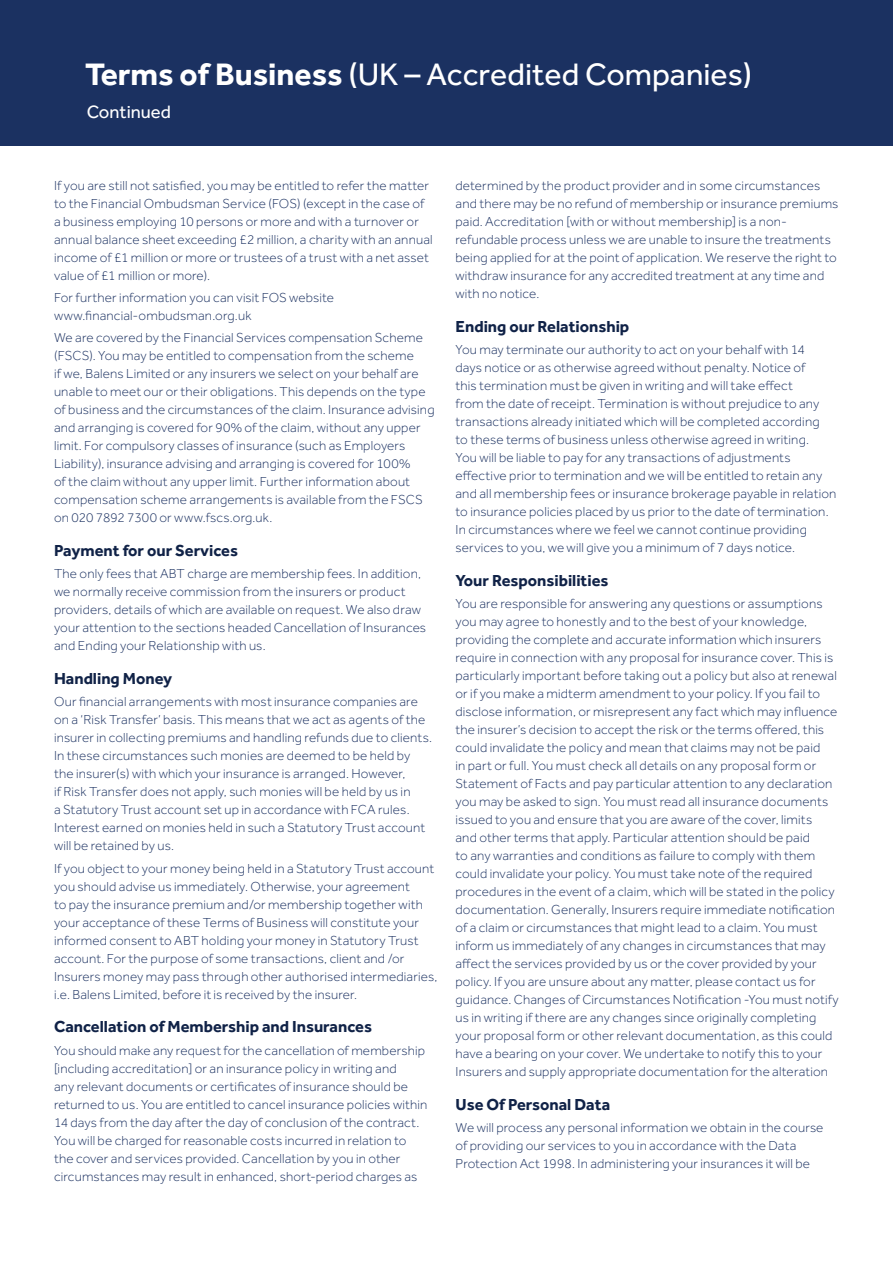
<style>
.page{position:relative;width:893px;height:1263px;background:#fff}
.page>*{position:absolute;margin:0;border:0;box-sizing:border-box;transform-origin:0 0}
.t1{font:32.1px "Effra";color:#fff}
.t2{font:18.45px "Effra";color:#fff}
.t3{font:700 16.5px "Effra";color:#102247}
.t4{font:300 13.5px/18px "Effra";letter-spacing:.015em;color:#1b3161}
.s1{font-weight:700}
</style>
<div class="page">
<div style="left:0;top:0;width:893px;height:145px;background:#1b3161"></div>
<h1 class="t1" style="left:85px;top:56px;width:669px"><span class="s1">Terms of Business</span> (UK – Accredited Companies)</h1>
<h2 class="t2" style="left:87px;top:101px;width:86px">Continued</h2>
<p class="t4" style="left:54px;top:176px;width:380px">If you are still not satisfied, you may be entitled to refer the matter to the Financial Ombudsman Service (FOS) (except in the case of a business employing 10 persons or more and with a turnover or annual balance sheet exceeding £2 million, a charity with an annual income of £1 million or more or trustees of a trust with a net asset value of £1 million or more).</p>
<p class="t4" style="left:54px;top:288px;width:282px">For further information you can visit FOS website www.financial-ombudsman.org.uk</p>
<p class="t4" style="left:54px;top:329px;width:382px">We are covered by the Financial Services compensation Scheme (FSCS). You may be entitled to compensation from the scheme<br>if we, Balens Limited or any insurers we select on your behalf are unable to meet our or their obligations. This depends on the type of business and the circumstances of the claim. Insurance advising and arranging is covered for 90% of the claim, without any upper limit. For compulsory classes of insurance (such as Employers Liability), insurance advising and arranging is covered for 100%<br>of the claim without any upper limit. Further information about compensation scheme arrangements is available from the FSCS on 020 7892 7300 or www.fscs.org.uk.</p>
<p class="t3" style="left:54px;top:540px;width:186px">Payment for our Services</p>
<p class="t4" style="left:54px;top:565px;width:374px">The only fees that ABT charge are membership fees. In addition, we normally receive commission from the insurers or product providers, details of which are available on request. We also draw your attention to the sections headed Cancellation of Insurances and Ending your Relationship with us.</p>
<p class="t3" style="left:54px;top:668px;width:120px">Handling Money</p>
<p class="t4" style="left:54px;top:693px;width:380px">Our financial arrangements with most insurance companies are on a ‘Risk Transfer’ basis. This means that we act as agents of the insurer in collecting premiums and handling refunds due to clients.<br>In these circumstances such monies are deemed to be held by the insurer(s) with which your insurance is arranged. However,<br>if Risk Transfer does not apply, such monies will be held by us in<br>a Statutory Trust account set up in accordance with FCA rules.<br>Interest earned on monies held in such a Statutory Trust account will be retained by us.</p>
<p class="t4" style="left:54px;top:859px;width:385px">If you object to your money being held in a Statutory Trust account you should advise us immediately. Otherwise, your agreement<br>to pay the insurance premium and/or membership together with your acceptance of these Terms of Business will constitute your informed consent to ABT holding your money in Statutory Trust account. For the purpose of some transactions, client and /or Insurers money may pass through other authorised intermediaries, i.e. Balens Limited, before it is received by the insurer.</p>
<p class="t3" style="left:54px;top:1017px;width:319px">Cancellation of Membership and Insurances</p>
<p class="t4" style="left:54px;top:1041px;width:375px">You should make any request for the cancellation of membership [including accreditation] or an insurance policy in writing and<br>any relevant documents or certificates of insurance should be returned to us. You are entitled to cancel insurance policies within 14 days from the day after the day of conclusion of the contract.<br>You will be charged for reasonable costs incurred in relation to the cover and services provided. Cancellation by you in other circumstances may result in enhanced, short-period charges as</p>
<p class="t4" style="left:455px;top:176px;width:384px">determined by the product provider and in some circumstances and there may be no refund of membership or insurance premiums paid. Accreditation [with or without membership] is a non&shy;refundable process unless we are unable to insure the treatments being applied for at the point of application. We reserve the right to withdraw insurance for any accredited treatment at any time and with no notice.</p>
<p class="t3" style="left:455px;top:316px;width:175px">Ending our Relationship</p>
<p class="t4" style="left:455px;top:340px;width:382px">You may terminate our authority to act on your behalf with 14<br>days notice or as otherwise agreed without penalty. Notice of<br>this termination must be given in writing and will take effect<br>from the date of receipt. Termination is without prejudice to any transactions already initiated which will be completed according<br>to these terms of business unless otherwise agreed in writing.<br>You will be liable to pay for any transactions of adjustments effective prior to termination and we will be entitled to retain any and all membership fees or insurance brokerage payable in relation to insurance policies placed by us prior to the date of termination.<br>In circumstances where we feel we cannot continue providing services to you, we will give you a minimum of 7 days notice.</p>
<p class="t3" style="left:455px;top:570px;width:155px">Your Responsibilities</p>
<p class="t4" style="left:455px;top:594px;width:385px">You are responsible for answering any questions or assumptions you may agree to honestly and to the best of your knowledge, providing the complete and accurate information which insurers require in connection with any proposal for insurance cover. This is particularly important before taking out a policy but also at renewal or if you make a midterm amendment to your policy. If you fail to disclose information, or misrepresent any fact which may influence the insurer’s decision to accept the risk or the terms offered, this could invalidate the policy and mean that claims may not be paid<br>in part or full. You must check all details on any proposal form or Statement of Facts and pay particular attention to any declaration you may be asked to sign. You must read all insurance documents issued to you and ensure that you are aware of the cover, limits<br>and other terms that apply. Particular attention should be paid<br>to any warranties and conditions as failure to comply with them could invalidate your policy. You must take note of the required procedures in the event of a claim, which will be stated in the policy documentation. Generally, Insurers require immediate notification of a claim or circumstances that might lead to a claim. You must inform us immediately of any changes in circumstances that may affect the services provided by us or the cover provided by your policy. If you are unsure about any matter, please contact us for guidance. Changes of Circumstances Notification -You must notify us in writing if there are any changes since originally completing your proposal form or other relevant documentation, as this could have a bearing on your cover. We undertake to notify this to your Insurers and supply appropriate documentation for the alteration</p>
<p class="t3" style="left:455px;top:1094px;width:156px">Use Of Personal Data</p>
<p class="t4" style="left:455px;top:1118px;width:370px">We will process any personal information we obtain in the course of providing our services to you in accordance with the Data<br>Protection Act 1998. In administering your insurances it will be</p>
</div>
